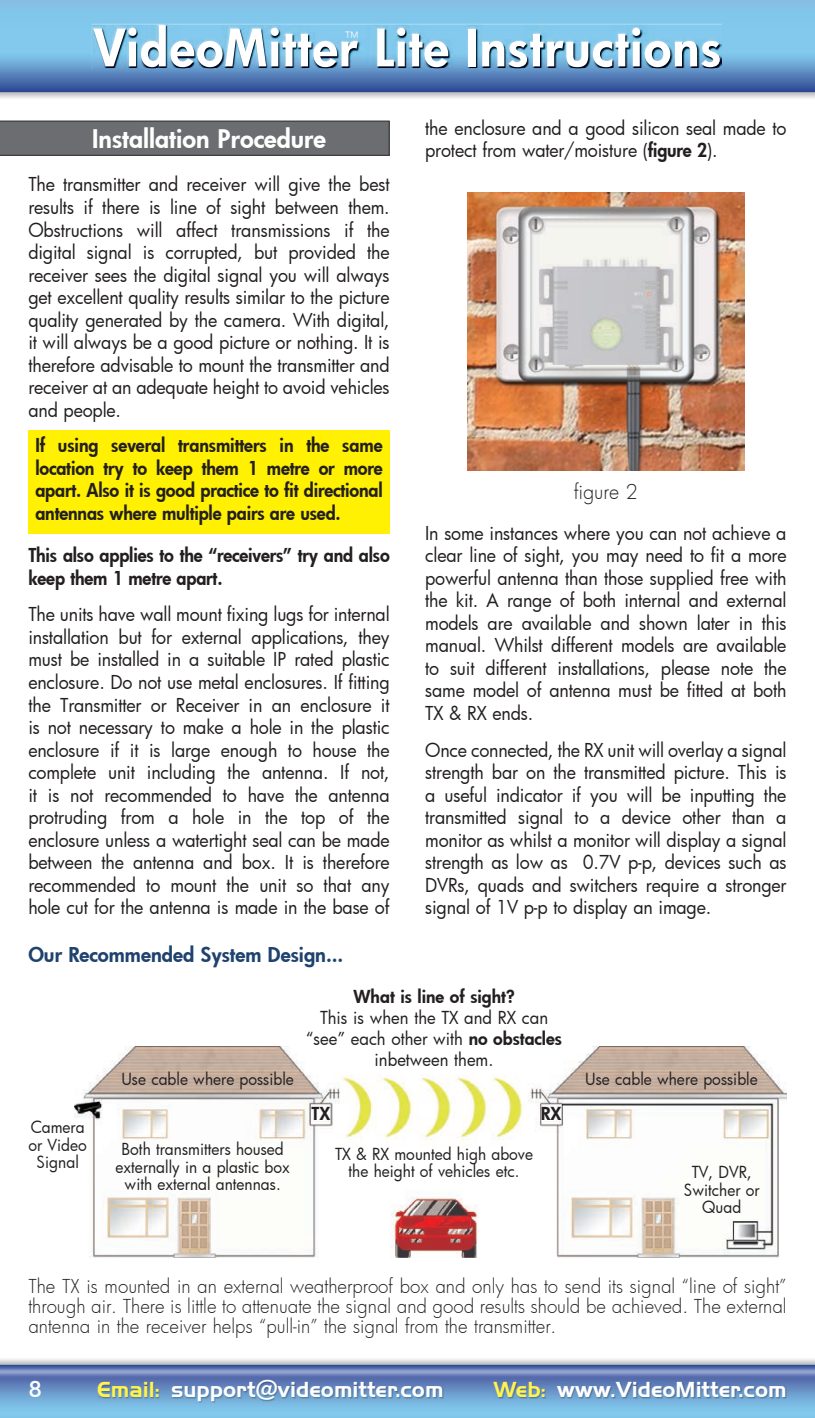
<style>
.page{position:relative;width:815px;height:1418px;background:#fff}
.page>*{position:absolute;margin:0;border:0;box-sizing:border-box;transform-origin:0 0}
.t1{font:800 50px "Futura";letter-spacing:.025em;color:#fff}
.t2{font:800 25px "Futura";color:#fff}
.t3{font:700 22.5px "Handel Got D";color:#fff}
.t4{font:500 22.5px "Futura BT";color:#fff}
.t5{font:800 20px "Futura";color:#1f426f}
.t6{font:300 19.75px "Futura";color:#231f20}
.t7{font:18.75px/22.5px "Futura";letter-spacing:-.01em;color:#231f20;text-align:justify;scale:.95 1}
.t8{font:300 18.75px/20px "Futura";color:#231f20;text-align:justify}
.t9{font:800 18.75px/22.5px "Futura";letter-spacing:-.01em;color:#231f20;text-align:justify;scale:.95 1}
.t10{font:17.5px/21px "Futura";color:#231f20;text-align:center;scale:.95 1}
.t11{font:800 17.5px "Futura";color:#231f20}
.t12{font:16.25px/17.5px "Futura";color:#231f20;text-align:center;scale:.95 1}
.t13{font:300 15px "Futura";color:#fff}
.s1{font-weight:800}
.s2{color:#fff34f}
.s3{font-family:"Futura";font-weight:800}
</style>
<div class="page">
<div style="left:28px;top:431px;width:362px;height:103px;background:#fff101"></div>
<img style="left:468px;top:193px;width:276px;height:277px">
<svg style="left:0;top:120px;width:390px;height:36px;background:#6a6b6e"></svg>
<svg style="left:0;top:0;width:815px;height:92px;background:#6aa0d0"></svg>
<img style="left:92px;top:24px;width:630px;height:45px">
<img style="left:94px;top:26px;width:627px;height:42px">
<svg style="left:0;top:1364px;width:815px;height:53px;background:#709dcd"></svg>
<img style="left:98px;top:1380px;width:345px;height:22px">
<img style="left:494px;top:1382px;width:292px;height:16px">
<img style="left:74px;top:1046px;width:713px;height:211px">
<h1 class="t1" style="left:94px;top:14px;width:629px">VideoMitter Lite Instructions</h1>
<p class="t13" style="left:345px;top:27px;width:16px">™</p>
<h2 class="t2" style="left:92px;top:122px;width:235px">Installation Procedure</h2>
<p class="t7" style="left:28px;top:173px;width:382px">The transmitter and receiver will give the best results if there is line of sight between them.<br>Obstructions will affect transmissions if the digital signal is corrupted, but provided the receiver sees the digital signal you will always get excellent quality results similar to the picture quality generated by the camera. With digital, it will always be a good picture or nothing. It is therefore advisable to mount the transmitter and receiver at an adequate height to avoid vehicles and people.</p>
<p class="t9" style="left:35px;top:433px;width:367px">If using several transmitters in the same location try to keep them 1 metre or more apart. Also it is good practice to fit directional antennas where multiple pairs are used.</p>
<p class="t9" style="left:28px;top:543px;width:382px">This also applies to the “receivers” try and also keep them 1 metre apart.</p>
<p class="t7" style="left:28px;top:603px;width:382px">The units have wall mount fixing lugs for internal installation but for external applications, they must be installed in a suitable IP rated plastic enclosure. Do not use metal enclosures. If fitting the Transmitter or Receiver in an enclosure it is not necessary to make a hole in the plastic enclosure if it is large enough to house the complete unit including the antenna. If not, it is not recommended to have the antenna protruding from a hole in the top of the enclosure unless a watertight seal can be made between the antenna and box. It is therefore recommended to mount the unit so that any hole cut for the antenna is made in the base of</p>
<p class="t5" style="left:28px;top:940px;width:317px">Our Recommended System Design...</p>
<p class="t7" style="left:425px;top:116px;width:382px">the enclosure and a good silicon seal made to protect from water/moisture (<span class="s1">figure 2</span>).</p>
<p class="t6" style="left:574px;top:479px;width:66px">figure 2</p>
<p class="t7" style="left:425px;top:521px;width:382px">In some instances where you can not achieve a clear line of sight, you may need to fit a more powerful antenna than those supplied free with the kit. A range of both internal and external models are available and shown later in this manual. Whilst different models are available to suit different installations, please note the same model of antenna must be fitted at both TX &amp; RX ends.</p>
<p class="t7" style="left:425px;top:738px;width:382px">Once connected, the RX unit will overlay a signal strength bar on the transmitted picture. This is a useful indicator if you will be inputting the transmitted signal to a device other than a monitor as whilst a monitor will display a signal strength as low as 0.7V p-p, devices such as DVRs, quads and switchers require a stronger signal of 1V p-p to display an image.</p>
<p class="t11" style="left:354px;top:984px;width:163px">What is line of sight?</p>
<p class="t10" style="left:306px;top:1006px;width:271px">This is when the TX and RX can “see” each other with <span class="s1">no obstacles </span>inbetween them.</p>
<p class="t12" style="left:29px;top:1118px;width:63px">Camera or Video<br>Signal</p>
<p class="t12" style="left:121px;top:1070px;width:183px">Use cable where possible</p>
<p class="t12" style="left:585px;top:1070px;width:183px">Use cable where possible</p>
<p class="t12" style="left:116px;top:1139px;width:185px">Both transmitters housed externally in a plastic box with external antennas.</p>
<p class="t11" style="left:312px;top:1101px;width:20px">TX</p>
<p class="t11" style="left:541px;top:1101px;width:22px">RX</p>
<p class="t12" style="left:335px;top:1144px;width:210px">TX &amp; RX mounted high above the height of vehicles etc.</p>
<p class="t12" style="left:684px;top:1163px;width:81px">TV, DVR,<br>Switcher or<br>Quad</p>
<p class="t8" style="left:28px;top:1275px;width:760px">The TX is mounted in an external weatherproof box and only has to send its signal “line of sight” through air. There is little to attenuate the signal and good results should be achieved. The external antenna in the receiver helps “pull-in” the signal from the transmitter.</p>
<p class="t4" style="left:28px;top:1374px;width:15px">8</p>
<p class="t3" style="left:97px;top:1376px;width:348px"><span class="s2">Email:</span> support<span class="s3">@</span>videomitter.com</p>
<p class="t3" style="left:493px;top:1376px;width:295px"><span class="s2">Web:</span> <span class="s3">www</span>.VideoMitter.com</p>
</div>
